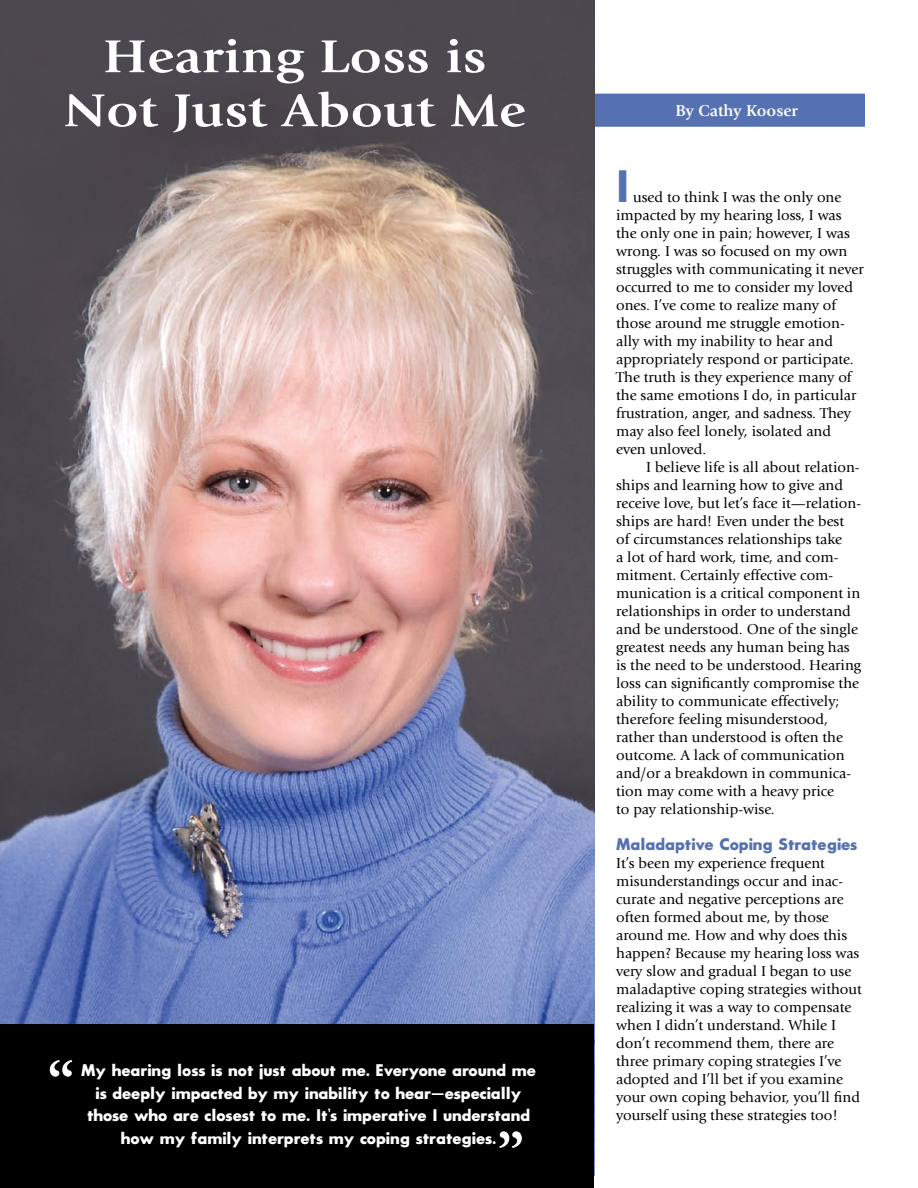
<style>
.page{position:relative;width:918px;height:1188px;background:#fff}
.page>*{position:absolute;margin:0;border:0;box-sizing:border-box;transform-origin:0 0}
.t1{font:700 57px "Adobe Garamond Pro";color:#fff}
.t2{font:700 48px/54px "Giovanni";color:#fff;text-align:center;scale:1.16 1}
.t3{font:700 44.4px "Sans Serif FLF";color:#5671b1;scale:.95 1}
.t4{font:700 16.5px/22.5px "Sans Serif FLF";color:#fff;text-align:center}
.t5{font:700 16.5px "Sans Serif FLF";color:#5671b1}
.t6{font:700 16.5px "Giovanni";color:#fff}
.t7{font:15px/18px "Giovanni";color:#000}
</style>
<div class="page">
<div style="left:560px;top:94px;width:304px;height:32px;background:#5671b1"></div>
<div style="left:559px;top:94px;width:306px;height:33px;border:2px solid #5671b1"></div>
<img style="left:0;top:0;width:594px;height:1024px">
<div style="left:0;top:1024px;width:594px;height:164px;background:#000"></div>
<h2 class="t2" style="left:64px;top:30px;width:400px">Hearing Loss is<br>Not Just About Me</h2>
<h1 class="t1" style="left:47px;top:1049px;width:28px">“</h1>
<p class="t4" style="left:81px;top:1059px;width:456px">My hearing loss is not just about me. Everyone around me is deeply impacted by my inability to hear—especially those who are closest to me. It’s imperative I understand how my family interprets my coping strategies.</p>
<h1 class="t1" style="left:497px;top:1120px;width:28px">”</h1>
<p class="t6" style="left:676px;top:101px;width:124px">By Cathy Kooser</p>
<h3 class="t3" style="left:616px;top:162px;width:15px">I</h3>
<p class="t7" style="left:616px;top:188px;width:249px;text-indent:17px">used to think I was the only one impacted by my hearing loss, I was the only one in pain; however, I was wrong. I was so focused on my own struggles with communicating it never occurred to me to consider my loved ones. I’ve come to realize many of those around me struggle emotion&shy;ally with my inability to hear and appropriately respond or participate.<br>The truth is they experience many of the same emotions I do, in particular frustration, anger, and sadness. They may also feel lonely, isolated and even unloved.</p>
<p class="t7" style="left:616px;top:458px;width:247px;text-indent:30px">I believe life is all about relation&shy;ships and learning how to give and receive love, but let’s face it—relation&shy;ships are hard! Even under the best of circumstances relationships take<br>a lot of hard work, time, and com&shy;mitment. Certainly effective com&shy;munication is a critical component in relationships in order to understand and be understood. One of the single greatest needs any human being has is the need to be understood. Hearing loss can significantly compromise the ability to communicate effectively; therefore feeling misunderstood, rather than understood is often the outcome. A lack of communication and/or a breakdown in communica&shy;tion may come with a heavy price<br>to pay relationship-wise.</p>
<p class="t5" style="left:616px;top:835px;width:243px">Maladaptive Coping Strategies</p>
<p class="t7" style="left:616px;top:854px;width:247px">It’s been my experience frequent misunderstandings occur and inac&shy;curate and negative perceptions are often formed about me, by those around me. How and why does this happen? Because my hearing loss was very slow and gradual I began to use maladaptive coping strategies without realizing it was a way to compensate when I didn’t understand. While I don’t recommend them, there are three primary coping strategies I’ve adopted and I’ll bet if you examine your own coping behavior, you’ll find yourself using these strategies too!</p>
</div>
